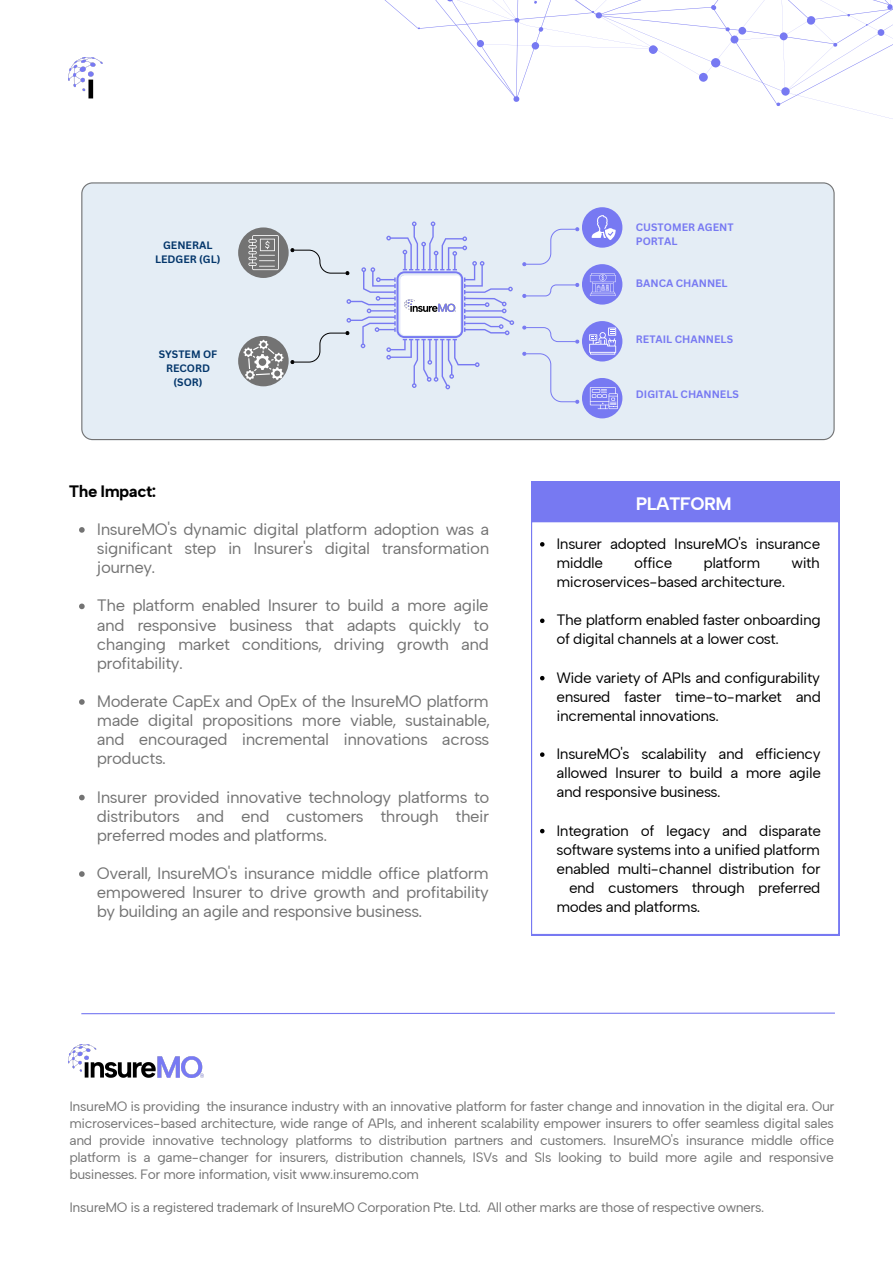
<style>
.page{position:relative;width:893px;height:1264px;background:#fff}
.page>*{position:absolute;margin:0;border:0;box-sizing:border-box;transform-origin:0 0}
.t1{font:700 18px "Albert Sans";letter-spacing:-.03em;color:#fff}
.t2{font:16.5px/19px "Albert Sans";letter-spacing:-.03em;color:#737373;text-align:justify}
.t3{font:700 16.5px "Albert Sans";letter-spacing:-.03em;color:#000}
.t4{font:15px/19px "Albert Sans";letter-spacing:-.03em;color:#000}
.t5{font:13.5px/16.8px "Albert Sans";letter-spacing:-.03em;color:#737373;text-align:justify}
.t6{font:700 10.5px/14px "Canva Sans";color:#7779f2}
.t7{font:700 10.5px/14px "Canva Sans";color:#03366b;text-align:center}
</style>
<div class="page">
<img style="left:69px;top:58px;width:34px;height:40px">
<div style="left:95px;top:77px;width:25px;height:25px;background:#fff"></div>
<div style="left:81px;top:182px;width:753px;height:258px;background:#e4edf5"></div>
<div style="left:238px;top:227px;width:50px;height:51px;background:#737373;border-radius:50%"></div>
<div style="left:582px;top:207px;width:40px;height:41px;background:#7779f2;border-radius:50%"></div>
<div style="left:582px;top:264px;width:40px;height:40px;background:#7779f2;border-radius:50%"></div>
<div style="left:582px;top:321px;width:40px;height:40px;background:#7779f2;border-radius:50%"></div>
<div style="left:582px;top:378px;width:40px;height:40px;background:#7779f2;border-radius:50%"></div>
<div style="left:238px;top:336px;width:50px;height:50px;background:#737373;border-radius:50%"></div>
<svg style="left:248px;top:235px;width:31px;height:35px"></svg>
<svg style="left:243px;top:340px;width:40px;height:40px"></svg>
<svg style="left:591px;top:223px;width:24px;height:17px"></svg>
<svg style="left:590px;top:273px;width:25px;height:23px"></svg>
<svg style="left:589px;top:327px;width:27px;height:27px"></svg>
<svg style="left:590px;top:387px;width:27px;height:22px"></svg>
<svg style="left:521px;top:226px;width:59px;height:41px"></svg>
<svg style="left:521px;top:282px;width:59px;height:17px"></svg>
<svg style="left:521px;top:325px;width:59px;height:19px"></svg>
<div style="left:521px;top:351px;width:59px;height:53px;background:#e4edf5"></div>
<svg style="left:290px;top:221px;width:224px;height:168px"></svg>
<div style="left:531px;top:481px;width:308px;height:40px;background:#7779f2"></div>
<svg style="left:531px;top:521px;width:308px;height:414px"></svg>
<svg style="left:540px;top:542px;width:4px;height:4px"></svg>
<svg style="left:540px;top:618px;width:4px;height:5px"></svg>
<svg style="left:540px;top:676px;width:4px;height:4px"></svg>
<svg style="left:540px;top:752px;width:4px;height:5px"></svg>
<svg style="left:540px;top:828px;width:4px;height:5px"></svg>
<svg style="left:79px;top:527px;width:6px;height:5px"></svg>
<svg style="left:79px;top:603px;width:6px;height:6px"></svg>
<svg style="left:79px;top:699px;width:6px;height:5px"></svg>
<svg style="left:79px;top:794px;width:6px;height:6px"></svg>
<svg style="left:79px;top:871px;width:6px;height:5px"></svg>
<img style="left:69px;top:1044px;width:135px;height:33px">
<svg style="left:338px;top:182px;width:497px;height:40px;fill:#e4edf5"></svg>
<svg style="left:384px;top:0;width:508px;height:119px"></svg>
<svg style="left:81px;top:1012px;width:754px;height:2px"></svg>
<p class="t7" style="left:155px;top:238px;width:67px">GENERAL<br>LEDGER (GL)</p>
<p class="t7" style="left:159px;top:347px;width:60px">SYSTEM OF<br>RECORD (SOR)</p>
<p class="t3" style="left:69px;top:481px;width:89px">The Impact:</p>
<p class="t2" style="left:97px;top:519px;width:394px">InsureMO's dynamic digital platform adoption was a significant step in Insurer's digital transformation journey.</p>
<p class="t2" style="left:97px;top:596px;width:393px">The platform enabled Insurer to build a more agile and responsive business that adapts quickly to changing market conditions, driving growth and profitability.</p>
<p class="t2" style="left:97px;top:691px;width:394px">Moderate CapEx and OpEx of the InsureMO platform made digital propositions more viable, sustainable, and encouraged incremental innovations across products.</p>
<p class="t2" style="left:97px;top:787px;width:394px">Insurer provided innovative technology platforms to distributors and end customers through their preferred modes and platforms.</p>
<p class="t2" style="left:97px;top:863px;width:393px">Overall, InsureMO's insurance middle office platform empowered Insurer to drive growth and profitability by building an agile and responsive business.</p>
<p class="t6" style="left:636px;top:220px;width:99px">CUSTOMER AGENT<br>PORTAL</p>
<p class="t6" style="left:636px;top:276px;width:93px">BANCA CHANNEL</p>
<p class="t6" style="left:636px;top:331px;width:99px">RETAIL CHANNELS</p>
<p class="t6" style="left:636px;top:387px;width:104px">DIGITAL CHANNELS</p>
<p class="t1" style="left:635px;top:492px;width:97px">PLATFORM</p>
<p class="t4" style="left:556px;top:534px;width:265px">Insurer adopted InsureMO's insurance middle</p>
<p class="t4" style="left:634px;top:553px;width:40px">office</p>
<p class="t4" style="left:703px;top:553px;width:58px">platform</p>
<p class="t4" style="left:791px;top:553px;width:30px">with</p>
<p class="t4" style="left:556px;top:572px;width:230px">microservices-based architecture.</p>
<p class="t4" style="left:556px;top:610px;width:266px">The platform enabled faster onboarding of digital channels at a lower cost.</p>
<p class="t4" style="left:556px;top:668px;width:266px;text-align:justify">Wide variety of APIs and configurability ensured faster time-to-market and incremental innovations.</p>
<p class="t4" style="left:556px;top:744px;width:266px;text-align:justify">InsureMO's scalability and efficiency allowed Insurer to build a more agile and responsive business.</p>
<p class="t4" style="left:556px;top:820px;width:266px">Integration of legacy and disparate</p>
<p class="t4" style="left:556px;top:840px;width:265px">software systems into a unified platform</p>
<p class="t4" style="left:556px;top:859px;width:265px">enabled multi-channel distribution for</p>
<p class="t4" style="left:569px;top:878px;width:253px">end customers through preferred</p>
<p class="t4" style="left:556px;top:897px;width:145px">modes and platforms.</p>
<p class="t5" style="left:69px;top:1097px;width:766px">InsureMO is providing the insurance industry with an innovative platform for faster change and innovation in the digital era. Our microservices-based architecture, wide range of APIs, and inherent scalability empower insurers to offer seamless digital sales and provide innovative technology platforms to distribution partners and customers. InsureMO's insurance middle office platform is a game-changer for insurers, distribution channels, ISVs and SIs looking to build more agile and responsive businesses. For more information, visit www.insuremo.com</p>
<p class="t5" style="left:69px;top:1199px;width:696px">InsureMO is a registered trademark of InsureMO Corporation Pte. Ltd. All other marks are those of respective owners.</p>
</div>
